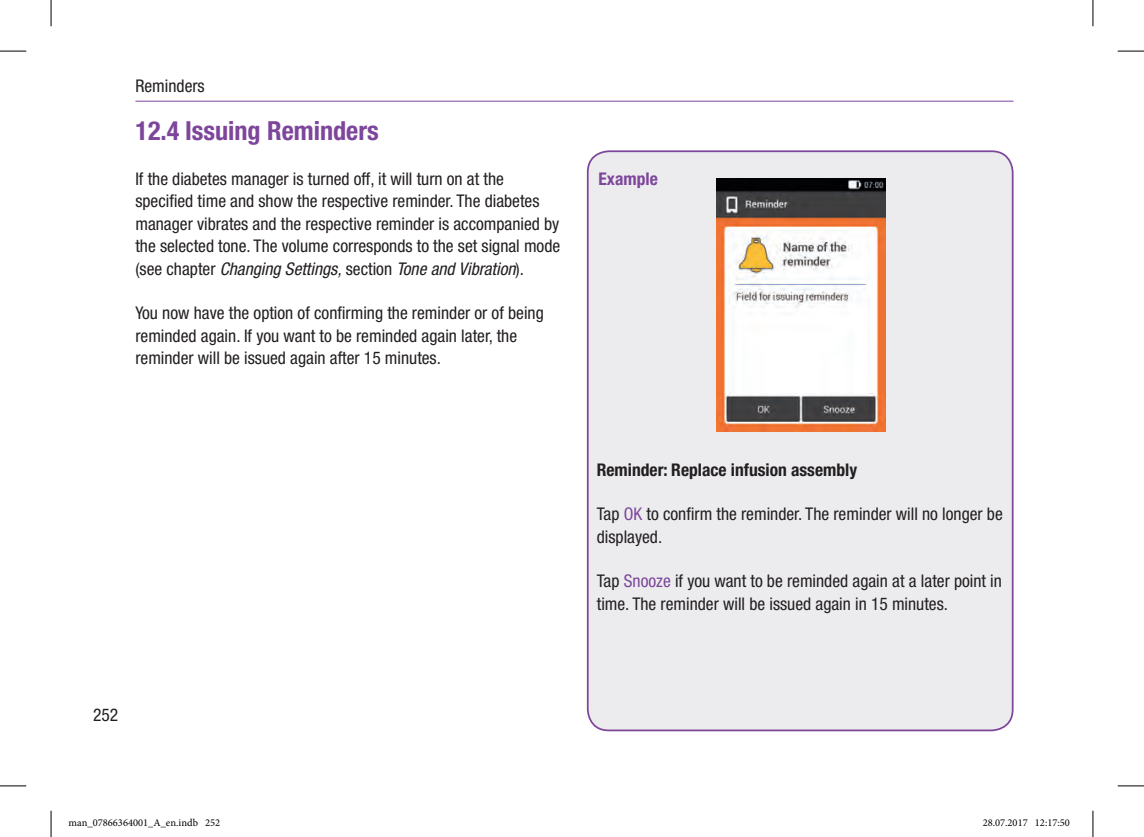
<style>
.page{position:relative;width:1144px;height:837px;background:#fff}
.page>*{position:absolute;margin:0;border:0;box-sizing:border-box;transform-origin:0 0}
.t1{font:700 condensed 26.25px "Helvetica Neue LTW1 G";color:#7d469b}
.t2{font:condensed 17.5px/22.4px "Helvetica Neue LTW1 G";color:#231f20}
.t3{font:700 condensed 17.5px "Helvetica Neue LTW1 G";color:#231f20}
.t4{font:700 condensed 17.5px "Helvetica Neue LTW1 G";color:#7d469b}
.t5{font:10.5px "Minion Pro";color:#000}
.s1{font-style:italic}
.s2{color:#7d469b}
</style>
<div class="page">
<hr style="left:135px;top:101px;width:878px;height:1px;background:#7d469b">
<div style="left:588px;top:151px;width:425px;height:579px;background:#ececee;border-radius:21px"></div>
<div style="left:587px;top:150px;width:426px;height:581px;border:2px solid #7d469b;border-radius:21px"></div>
<img style="left:716px;top:178px;width:169px;height:253px">
<svg style="left:0;top:51px;width:26px;height:1px"></svg>
<svg style="left:1118px;top:51px;width:26px;height:1px"></svg>
<svg style="left:0;top:785px;width:26px;height:1px"></svg>
<svg style="left:1118px;top:785px;width:26px;height:1px"></svg>
<svg style="left:51px;top:0;width:1px;height:26px"></svg>
<svg style="left:51px;top:810px;width:1px;height:26px"></svg>
<svg style="left:1092px;top:0;width:1px;height:26px"></svg>
<svg style="left:1092px;top:810px;width:1px;height:26px"></svg>
<p class="t2" style="left:135px;top:75px;width:71px">Reminders</p>
<h1 class="t1" style="left:135px;top:115px;width:245px">12.4 Issuing Reminders</h1>
<p class="t2" style="left:135px;top:168px;width:426px">If the diabetes manager is turned off, it will turn on at the specified time and show the respective reminder. The diabetes manager vibrates and the respective reminder is accompanied by the selected tone. The volume corresponds to the set signal mode (see chapter <span class="s1">Changing Settings,</span> section <span class="s1">Tone and Vibration</span>).</p>
<p class="t2" style="left:135px;top:302px;width:410px">You now have the option of confirming the reminder or of being reminded again. If you want to be reminded again later, the reminder will be issued again after 15 minutes.</p>
<p class="t4" style="left:598px;top:168px;width:61px">Example</p>
<p class="t3" style="left:597px;top:458px;width:262px">Reminder: Replace infusion assembly</p>
<p class="t2" style="left:597px;top:503px;width:407px">Tap <span class="s2">OK</span> to confirm the reminder. The reminder will no longer be displayed.</p>
<p class="t2" style="left:597px;top:570px;width:407px">Tap <span class="s2">Snooze</span> if you want to be reminded again at a later point in time. The reminder will be issued again in 15 minutes.</p>
<p class="t2" style="left:93px;top:703px;width:27px">252</p>
<p class="t5" style="left:69px;top:815px;width:153px">man_07866364001_A_en.indb 252</p>
<p class="t5" style="left:983px;top:815px;width:89px">28.07.2017 12:17:50</p>
</div>
